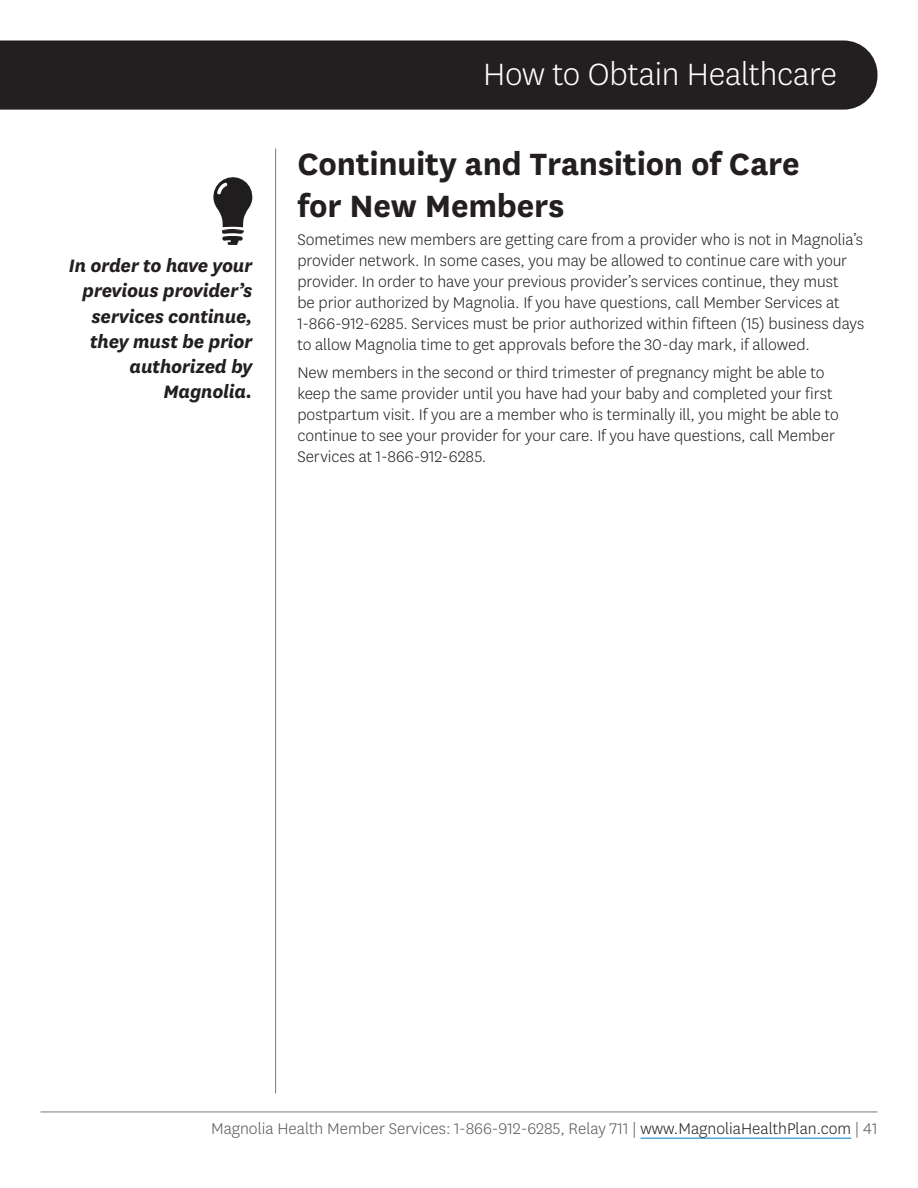
<style>
.page{position:relative;width:918px;height:1188px;background:#fff}
.page>*{position:absolute;margin:0;border:0;box-sizing:border-box;transform-origin:0 0}
.t1{font:700 36px/41.7px "Centene Sans";letter-spacing:-.005em;color:#231f20}
.t2{font:300 36px "Centene Sans";letter-spacing:-.01em;color:#fff}
.t3{font:italic 700 21px/25.2px "Centene Sans";letter-spacing:-.015em;color:#231f20;text-align:right}
.t4{font:300 18px/21px "Centene Sans";letter-spacing:-.005em;color:#231f20}
.t5{font:300 18px "Centene Sans";color:#57585a}
.s1{color:#231f20}
</style>
<div class="page">
<hr style="left:275px;top:148px;width:1px;height:946px;background:#787a7d">
<hr style="left:40px;top:1112px;width:838px;height:1px;background:#787a7d">
<hr style="left:641px;top:1138px;width:210px;height:1px;background:#0079c2">
<div style="left:0;top:40px;width:878px;height:70px;background:#231f20"></div>
<img style="left:222px;top:230px;width:21px;height:14px">
<svg style="left:213px;top:177px;width:39px;height:50px"></svg>
<p class="t3" style="left:69px;top:252px;width:185px">In order to have your previous provider’s services continue, they must be prior authorized by<br>Magnolia.</p>
<h1 class="t2" style="left:483px;top:51px;width:355px">How to Obtain Healthcare</h1>
<h3 class="t1" style="left:297px;top:141px;width:504px">Continuity and Transition of Care for New Members</h3>
<p class="t4" style="left:297px;top:228px;width:568px">Sometimes new members are getting care from a provider who is not in Magnolia’s provider network. In some cases, you may be allowed to continue care with your provider. In order to have your previous provider’s services continue, they must<br>be prior authorized by Magnolia. If you have questions, call Member Services at 1-866-912-6285. Services must be prior authorized within fifteen (15) business days to allow Magnolia time to get approvals before the 30-day mark, if allowed.</p>
<p class="t4" style="left:297px;top:361px;width:543px">New members in the second or third trimester of pregnancy might be able to keep the same provider until you have had your baby and completed your first postpartum visit. If you are a member who is terminally ill, you might be able to continue to see your provider for your care. If you have questions, call Member Services at 1-866-912-6285.</p>
<p class="t5" style="left:211px;top:1117px;width:668px">Magnolia Health Member Services: 1-866-912-6285, Relay 711 | <span class="s1">www.MagnoliaHealthPlan.com</span> | 41</p>
</div>
